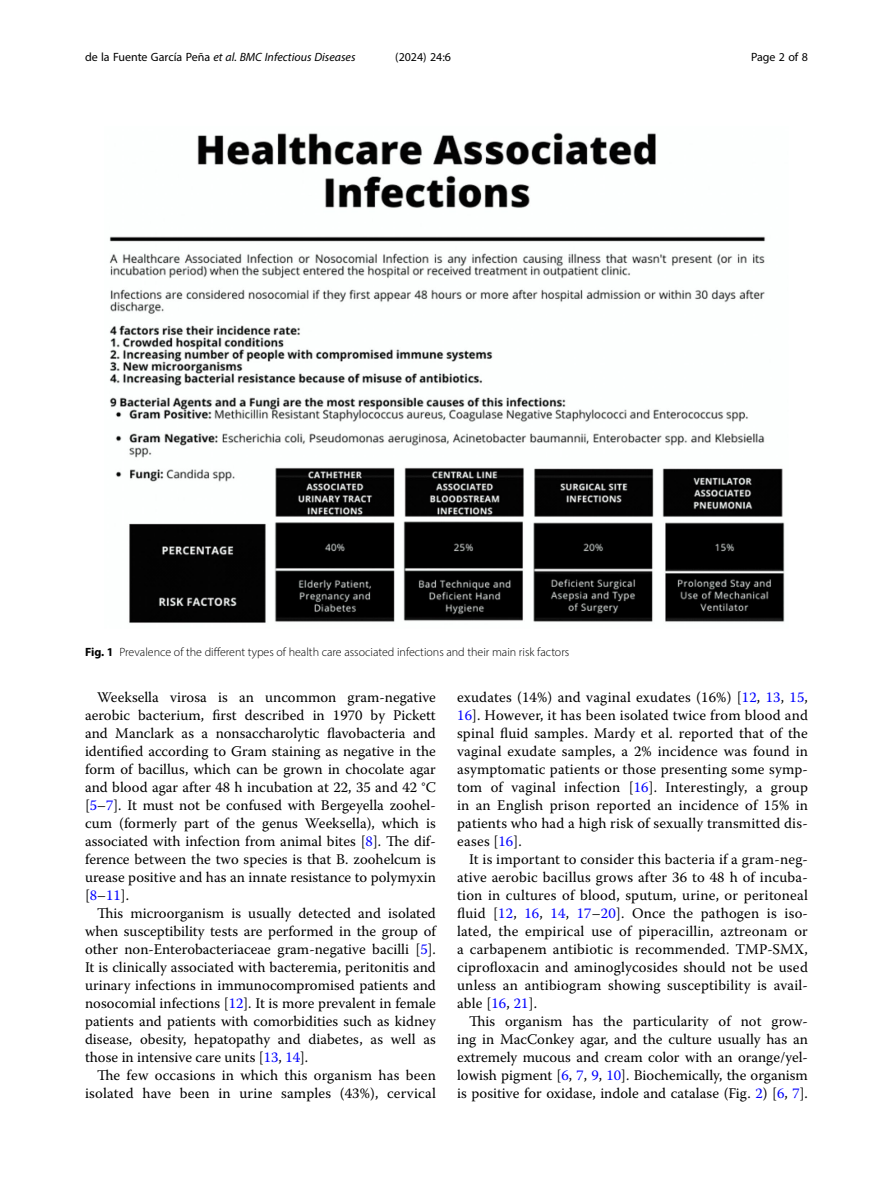
<style>
.page{position:relative;width:893px;height:1191px;background:#fff}
.page>*{position:absolute;margin:0;border:0;box-sizing:border-box;transform-origin:0 0}
.Body_Text_Indent{font:14.7px/18px "Warnock Pro";letter-spacing:.01em;color:#000;text-align:justify}
.Figure_Caption{font:300 12px "Myriad Pro";color:#000}
.t1{font:italic 12px "Myriad Pro";color:#000}
.t2{font:12px "Myriad Pro";color:#000}
.s1{font-style:normal}
.s2{font-weight:700}
.s3{color:#00f}
</style>
<div class="page">
<img style="left:109px;top:132px;width:676px;height:491px">
<p class="t1" style="left:85px;top:50px;width:272px"><span class="s1">de la Fuente García Peña</span> et al. BMC Infectious Diseases</p>
<p class="t2" style="left:395px;top:50px;width:57px">(2024) 24:6</p>
<p class="t2" style="left:751px;top:50px;width:58px">Page 2 of 8</p>
<p class="Figure_Caption" style="left:85px;top:644px;width:486px"><span class="s2">Fig. 1</span> Prevalence of the different types of health care associated infections and their main risk factors</p>
<p class="Body_Text_Indent" style="left:85px;top:688px;width:352px;text-indent:12px">Weeksella virosa is an uncommon gram-negative aerobic bacterium, first described in 1970 by Pickett and Manclark as a nonsaccharolytic flavobacteria and identified according to Gram staining as negative in the form of bacillus, which can be grown in chocolate agar and blood agar after 48 h incubation at 22, 35 and 42 °C [<span class="s3">5</span>–<span class="s3">7</span>]. It must not be confused with Bergeyella zoohel&shy;cum (formerly part of the genus Weeksella), which is associated with infection from animal bites [<span class="s3">8</span>]. The dif&shy;ference between the two species is that B. zoohelcum is urease positive and has an innate resistance to polymyxin [<span class="s3">8</span>–<span class="s3">11</span>].</p>
<p class="Body_Text_Indent" style="left:85px;top:904px;width:352px;text-indent:12px">This microorganism is usually detected and isolated when susceptibility tests are performed in the group of other non-Enterobacteriaceae gram-negative bacilli [<span class="s3">5</span>].<br>It is clinically associated with bacteremia, peritonitis and urinary infections in immunocompromised patients and nosocomial infections [<span class="s3">12</span>]. It is more prevalent in female patients and patients with comorbidities such as kidney disease, obesity, hepatopathy and diabetes, as well as those in intensive care units [<span class="s3">13</span>, <span class="s3">14</span>].</p>
<p class="Body_Text_Indent" style="left:85px;top:1066px;width:352px;text-align:right">The few occasions in which this organism has been isolated have been in urine samples (43%), cervical</p>
<p class="Body_Text_Indent" style="left:457px;top:688px;width:352px">exudates (14%) and vaginal exudates (16%) [<span class="s3">12</span>, <span class="s3">13</span>, <span class="s3">15</span>, <span class="s3">16</span>]. However, it has been isolated twice from blood and spinal fluid samples. Mardy et al. reported that of the vaginal exudate samples, a 2% incidence was found in asymptomatic patients or those presenting some symp&shy;tom of vaginal infection [<span class="s3">16</span>]. Interestingly, a group in an English prison reported an incidence of 15% in patients who had a high risk of sexually transmitted dis&shy;eases [<span class="s3">16</span>].</p>
<p class="Body_Text_Indent" style="left:457px;top:850px;width:352px;text-indent:12px">It is important to consider this bacteria if a gram-neg&shy;ative aerobic bacillus grows after 36 to 48 h of incuba&shy;tion in cultures of blood, sputum, urine, or peritoneal fluid [<span class="s3">12</span>, <span class="s3">16</span>, <span class="s3">14</span>, <span class="s3">17</span>–<span class="s3">20</span>]. Once the pathogen is iso&shy;lated, the empirical use of piperacillin, aztreonam or a carbapenem antibiotic is recommended. TMP-SMX, ciprofloxacin and aminoglycosides should not be used unless an antibiogram showing susceptibility is avail&shy;able [<span class="s3">16</span>, <span class="s3">21</span>].</p>
<p class="Body_Text_Indent" style="left:457px;top:1012px;width:352px;text-indent:12px">This organism has the particularity of not grow&shy;ing in MacConkey agar, and the culture usually has an extremely mucous and cream color with an orange/yel&shy;lowish pigment [<span class="s3">6</span>, <span class="s3">7</span>, <span class="s3">9</span>, <span class="s3">10</span>]. Biochemically, the organism is positive for oxidase, indole and catalase (Fig. <span class="s3">2</span>) [<span class="s3">6</span>, <span class="s3">7</span>].</p>
</div>
